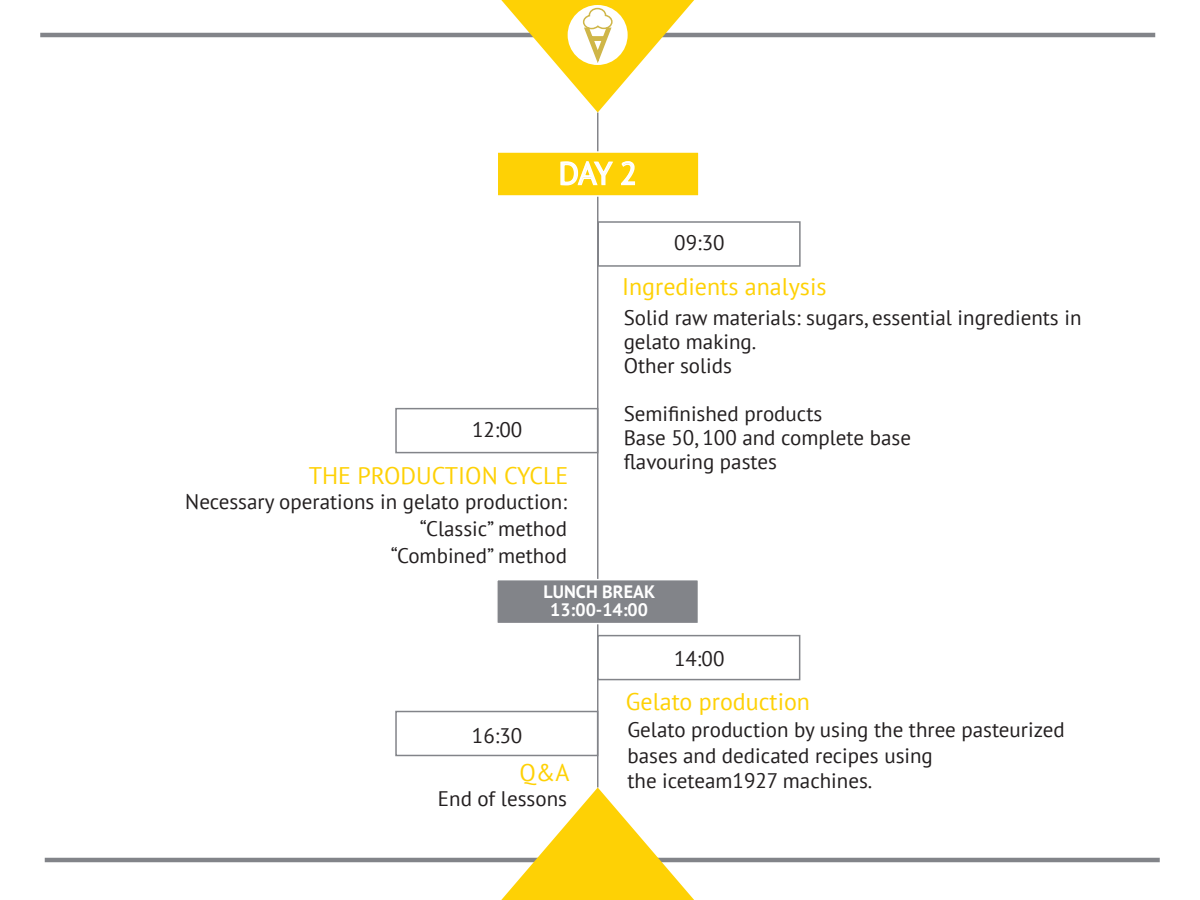
<style>
.page{position:relative;width:1200px;height:900px;background:#fff}
.page>*{position:absolute;margin:0;border:0;box-sizing:border-box;transform-origin:0 0}
.t1{font:31.5px "PT Sans";color:#fff}
.t2{font:24px "PT Sans";color:#fed105}
.t3{font:21px/24px "PT Sans";color:#231f20}
.t4{font:700 18px/18px "PT Sans";color:#fff;text-align:center}
</style>
<div class="page">
<hr style="left:597px;top:112px;width:1px;height:676px;background:#84858a">
<div style="left:497px;top:151px;width:203px;height:46px;background:#fed105;border:2px solid #fff"></div>
<hr style="left:40px;top:33px;width:1115px;height:4px;background:#828489">
<hr style="left:45px;top:858px;width:1115px;height:4px;background:#828489">
<svg style="left:501px;top:788px;width:193px;height:112px"></svg>
<div style="left:395px;top:711px;width:203px;height:45px;background:#fff;border:2px solid #828489"></div>
<div style="left:598px;top:221px;width:203px;height:46px;background:#fff;border:2px solid #828489"></div>
<svg style="left:559px;top:153px;width:55px;height:33px"></svg>
<svg style="left:621px;top:161px;width:15px;height:25px"></svg>
<div style="left:496px;top:579px;width:203px;height:45px;background:#828489;border:2px solid #fff"></div>
<div style="left:395px;top:408px;width:203px;height:45px;background:#fff;border:2px solid #828489"></div>
<div style="left:597px;top:635px;width:203px;height:45px;background:#fff;border:2px solid #828489"></div>
<svg style="left:501px;top:0;width:193px;height:112px"></svg>
<h1 class="t1" style="left:559px;top:156px;width:80px">DAY 2</h1>
<p class="t3" style="left:674px;top:232px;width:52px">09:30</p>
<p class="t2" style="left:622px;top:274px;width:206px">Ingredients analysis</p>
<p class="t3" style="left:624px;top:306px;width:459px">Solid raw materials: sugars, essential ingredients in gelato making.<br>Other solids</p>
<p class="t3" style="left:624px;top:402px;width:289px">Semifinished products<br>Base 50, 100 and complete base flavouring pastes</p>
<p class="t3" style="left:472px;top:418px;width:52px">12:00</p>
<p class="t2" style="left:309px;top:463px;width:261px">THE PRODUCTION CYCLE</p>
<p class="t3" style="left:185px;top:489px;width:383px;line-height:27px;text-align:right">Necessary operations in gelato production: “Classic” method<br>“Combined” method</p>
<p class="t4" style="left:544px;top:583px;width:113px">LUNCH BREAK<br>13:00-14:00</p>
<p class="t3" style="left:472px;top:725px;width:52px">16:30</p>
<p class="t2" style="left:519px;top:759px;width:51px">Q&amp;A</p>
<p class="t3" style="left:438px;top:787px;width:131px">End of lessons</p>
<p class="t3" style="left:674px;top:647px;width:52px">14:00</p>
<p class="t2" style="left:626px;top:688px;width:186px">Gelato production</p>
<p class="t3" style="left:627px;top:718px;width:439px;line-height:25.2px">Gelato production by using the three pasteurized bases and dedicated recipes using<br>the iceteam1927 machines.</p>
</div>
